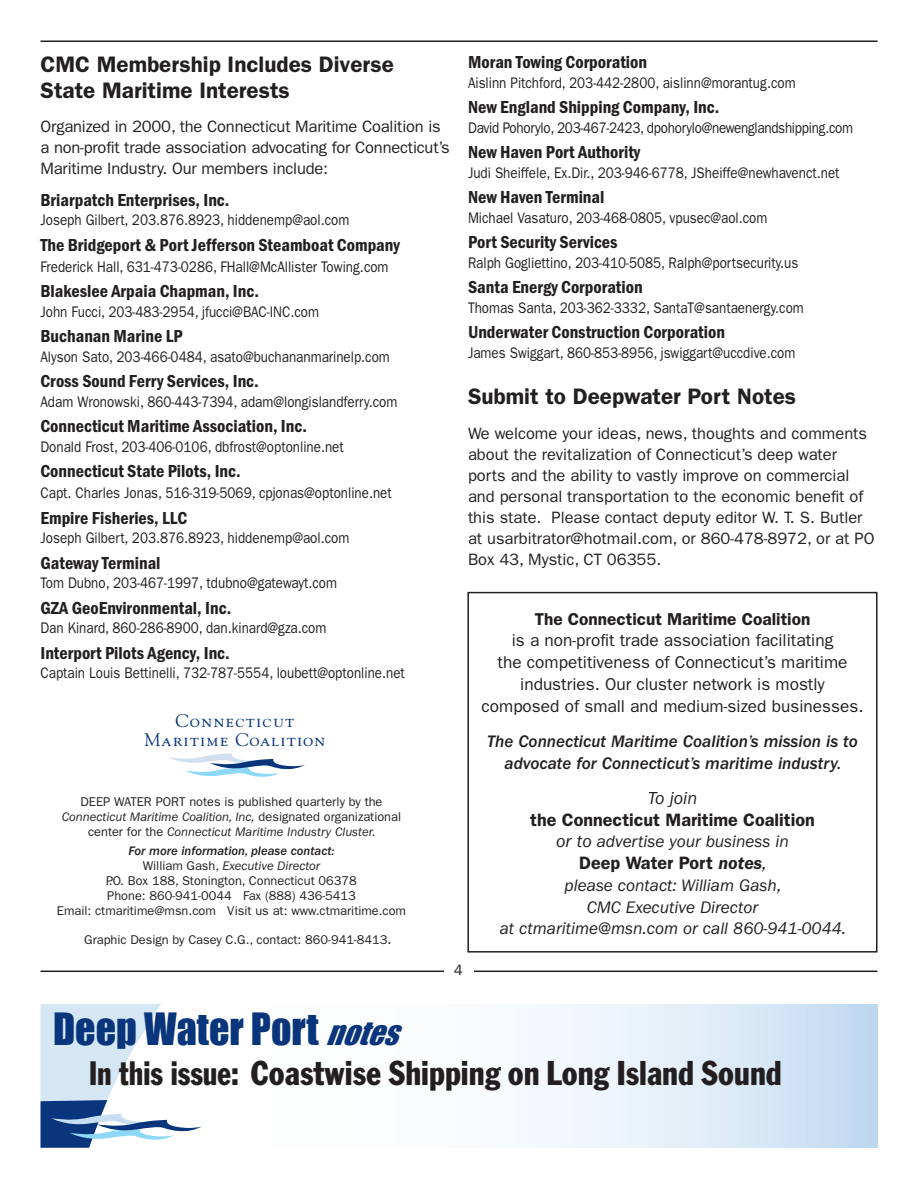
<style>
.page{position:relative;width:918px;height:1188px;background:#fff}
.page>*{position:absolute;margin:0;border:0;box-sizing:border-box;transform-origin:0 0}
.t1{font:40.8px "Impact";color:#08357b}
.Subhead_1{font:condensed 36px "Franklin Gothic T";color:#231f20}
.Subhead_1-2{font:600 22.5px/25.5px "Franklin Gothic";color:#231f20}
.t2{font:18.3px "Goudy SC";letter-spacing:.07em;color:#08357b}
.body_copy_first_pp_n{font:600 condensed 18px "Franklin Got T";color:#231f20}
.Subhead_1-3{font:600 18px/21.8px "Franklin Gothic";color:#231f20;text-align:center}
.Subhead_1-4{font:17.25px/21.8px "Franklin Gothic";color:#231f20;text-align:center}
.Subhead_1-5{font:italic 17.25px/21.8px "Franklin Gothic";color:#231f20;text-align:center}
.Subhead_1-6{font:italic 500 17.25px/21.8px "Franklin Gothic";color:#231f20;text-align:center}
.body_copy_first_pp_n-2{font:16.5px/21px "Franklin Gothic";color:#231f20}
.body_copy_first_pp_n-3{font:15.3px "Franklin Gothic";color:#231f20;scale:.87 1}
.body_copy_first_pp_n-4{font:15.3px "Franklin Gothic";letter-spacing:-.02em;color:#231f20;scale:.87 1}
.t3{font:15px "Franklin Gothic";color:#231f20}
.body_copy_first_pp_n-5{font:12.75px/15px "Franklin Gothic";color:#231f20;text-align:center}
.body_copy_first_pp_n-6{font:italic 500 12.75px "Franklin Gothic";color:#231f20}
.s1{font-style:italic}
.s2{font-size:15.3px}
.s3{font-weight:600}
.s4{font-weight:400;font-style:italic}
.s5{font-size:18px}
.s6{font-style:italic;font-size:30.6px}
.s7{font-family:"Franklin Gothic";font-size:33.3px}
</style>
<div class="page">
<hr style="left:40px;top:40px;width:838px;height:2px;background:#231f20">
<div style="left:467px;top:592px;width:411px;height:361px;border:2px solid #231f20"></div>
<svg style="left:169px;top:753px;width:136px;height:24px"></svg>
<svg style="left:534px;top:1004px;width:344px;height:143px"></svg>
<svg style="left:41px;top:1004px;width:161px;height:144px"></svg>
<hr style="left:40px;top:971px;width:838px;height:1px;background:#231f20">
<div style="left:444px;top:966px;width:30px;height:9px;background:#fff"></div>
<p class="Subhead_1-2" style="left:40px;top:51px;width:355px">CMC Membership Includes Diverse<br>State Maritime Interests</p>
<p class="body_copy_first_pp_n-2" style="left:40px;top:116px;width:411px">Organized in 2000, the Connecticut Maritime Coalition is a non-profit trade association advocating for Connecticut’s<br>Maritime Industry. Our members include:</p>
<p class="body_copy_first_pp_n" style="left:40px;top:189px;width:191px">Briarpatch Enterprises, Inc.</p>
<p class="body_copy_first_pp_n-3" style="left:40px;top:211px;width:357px">Joseph Gilbert, 203.876.8923, hiddenemp@aol.com</p>
<p class="body_copy_first_pp_n" style="left:40px;top:234px;width:361px">The Bridgeport &amp; Port Jefferson Steamboat Company</p>
<p class="body_copy_first_pp_n-3" style="left:40px;top:258px;width:402px">Frederick Hall, 631-473-0286, FHall@McAllister Towing.com</p>
<p class="body_copy_first_pp_n" style="left:40px;top:281px;width:220px">Blakeslee Arpaia Chapman, Inc.</p>
<p class="body_copy_first_pp_n-3" style="left:40px;top:303px;width:322px">John Fucci, 203-483-2954, jfucci@BAC-INC.com</p>
<p class="body_copy_first_pp_n" style="left:40px;top:326px;width:144px">Buchanan Marine LP</p>
<p class="body_copy_first_pp_n-3" style="left:40px;top:348px;width:403px">Alyson Sato, 203-466-0484, asato@buchananmarinelp.com</p>
<p class="body_copy_first_pp_n" style="left:40px;top:371px;width:220px">Cross Sound Ferry Services, Inc.</p>
<p class="body_copy_first_pp_n-3" style="left:40px;top:393px;width:412px">Adam Wronowski, 860-443-7394, adam@longislandferry.com</p>
<p class="body_copy_first_pp_n" style="left:40px;top:416px;width:268px">Connecticut Maritime Association, Inc.</p>
<p class="body_copy_first_pp_n-3" style="left:40px;top:438px;width:350px">Donald Frost, 203-406-0106, dbfrost@optonline.net</p>
<p class="body_copy_first_pp_n" style="left:40px;top:461px;width:202px">Connecticut State Pilots, Inc.</p>
<p class="body_copy_first_pp_n-3" style="left:40px;top:484px;width:405px">Capt. Charles Jonas, 516-319-5069, cpjonas@optonline.net</p>
<p class="body_copy_first_pp_n" style="left:40px;top:507px;width:148px">Empire Fisheries, LLC</p>
<p class="body_copy_first_pp_n-3" style="left:40px;top:529px;width:357px">Joseph Gilbert, 203.876.8923, hiddenemp@aol.com</p>
<p class="body_copy_first_pp_n" style="left:40px;top:552px;width:122px">Gateway Terminal</p>
<p class="body_copy_first_pp_n-3" style="left:40px;top:574px;width:342px">Tom Dubno, 203-467-1997, tdubno@gatewayt.com</p>
<p class="body_copy_first_pp_n" style="left:40px;top:597px;width:192px">GZA GeoEnvironmental, Inc.</p>
<p class="body_copy_first_pp_n-3" style="left:40px;top:619px;width:330px">Dan Kinard, 860-286-8900, dan.kinard@gza.com</p>
<p class="body_copy_first_pp_n" style="left:40px;top:642px;width:191px">Interport Pilots Agency, Inc.</p>
<p class="body_copy_first_pp_n-3" style="left:40px;top:664px;width:420px">Captain Louis Bettinelli, 732-787-5554, loubett@optonline.net</p>
<p class="t2" style="left:175px;top:710px;width:120px">Connecticut</p>
<p class="t2" style="left:145px;top:729px;width:182px">Maritime Coalition</p>
<p class="body_copy_first_pp_n-5" style="left:62px;top:793px;width:341px">DEEP WATER PORT notes is published quarterly by the<br><span class="s1">Connecticut Maritime Coalition, Inc,</span> designated organizational center for the <span class="s1">Connecticut Maritime Industry Cluster.</span></p>
<p class="body_copy_first_pp_n-6" style="left:128px;top:844px;width:208px">For more information, please contact:</p>
<p class="body_copy_first_pp_n-5" style="left:57px;top:858px;width:351px">William Gash, <span class="s1">Executive Director<br></span>P.O. Box 188, Stonington, Connecticut 06378<br>Phone: 860-941-0044 Fax (888) 436-5413<br>Email: ctmaritime@msn.com Visit us at: www.ctmaritime.com</p>
<p class="body_copy_first_pp_n-5" style="left:84px;top:932px;width:309px">Graphic Design by Casey C.G., contact: 860-941-8413<span class="s2">.</span></p>
<p class="body_copy_first_pp_n" style="left:468px;top:52px;width:181px">Moran Towing Corporation</p>
<p class="body_copy_first_pp_n-3" style="left:468px;top:74px;width:378px">Aislinn Pitchford, 203-442-2800, aislinn@morantug.com</p>
<p class="body_copy_first_pp_n" style="left:468px;top:97px;width:253px">New England Shipping Company, Inc.</p>
<p class="body_copy_first_pp_n-4" style="left:468px;top:119px;width:444px">David Pohorylo, 203-467-2423, dpohorylo@newenglandshipping.com</p>
<p class="body_copy_first_pp_n" style="left:468px;top:142px;width:174px">New Haven Port Authority</p>
<p class="body_copy_first_pp_n-3" style="left:468px;top:164px;width:429px">Judi Sheiffele, Ex.Dir., 203-946-6778, JSheiffe@newhavenct.net</p>
<p class="body_copy_first_pp_n" style="left:468px;top:187px;width:138px">New Haven Terminal</p>
<p class="body_copy_first_pp_n-3" style="left:468px;top:209px;width:346px">Michael Vasaturo, 203-468-0805, vpusec@aol.com</p>
<p class="body_copy_first_pp_n" style="left:468px;top:232px;width:151px">Port Security Services</p>
<p class="body_copy_first_pp_n-3" style="left:468px;top:254px;width:381px">Ralph Gogliettino, 203-410-5085, Ralph@portsecurity.us</p>
<p class="body_copy_first_pp_n" style="left:468px;top:277px;width:176px">Santa Energy Corporation</p>
<p class="body_copy_first_pp_n-3" style="left:468px;top:299px;width:388px">Thomas Santa, 203-362-3332, SantaT@santaenergy.com</p>
<p class="body_copy_first_pp_n" style="left:468px;top:322px;width:259px">Underwater Construction Corporation</p>
<p class="body_copy_first_pp_n-3" style="left:468px;top:344px;width:378px">James Swiggart, 860-853-8956, jswiggart@uccdive.com</p>
<p class="Subhead_1-2" style="left:468px;top:383px;width:330px">Submit to Deepwater Port Notes</p>
<p class="body_copy_first_pp_n-2" style="left:468px;top:422px;width:408px">We welcome your ideas, news, thoughts and comments about the revitalization of Connecticut’s deep water ports and the ability to vastly improve on commercial and personal transportation to the economic benefit of this state. Please contact deputy editor W. T. S. Butler at usarbitrator@hotmail.com, or 860-478-8972, or at PO Box 43, Mystic, CT 06355.</p>
<p class="Subhead_1-4" style="left:482px;top:607px;width:383px"><span class="s3">The Connecticut Maritime Coalition<br></span>is a non-profit trade association facilitating<br>the competitiveness of Connecticut’s maritime industries. Our cluster network is mostly composed of small and medium-sized businesses.</p>
<p class="Subhead_1-6" style="left:487px;top:730px;width:372px">The Connecticut Maritime Coalition’s mission is to advocate for Connecticut’s maritime industry.</p>
<p class="Subhead_1-3" style="left:530px;top:786px;width:286px"><span class="s4">To join<br></span>the Connecticut Maritime Coalition</p>
<p class="Subhead_1-5" style="left:556px;top:831px;width:234px"><span class="s5">or to</span> advertise your business in</p>
<p class="Subhead_1-3" style="left:579px;top:852px;width:189px">Deep Water Port <span class="s1">notes</span><span class="s4">,</span></p>
<p class="Subhead_1-5" style="left:500px;top:874px;width:348px">please contact: William Gash,<br>CMC Executive Director<br>at ctmaritime@msn.com or call 860-941-0044.</p>
<p class="t3" style="left:454px;top:962px;width:10px">4</p>
<p class="t1" style="left:53px;top:1004px;width:359px">Deep Water Port <span class="s6">NOTES</span></p>
<p class="Subhead_1" style="left:89px;top:1052px;width:694px"><span class="s7">In this issue:</span> Coastwise Shipping on Long Island Sound</p>
</div>
